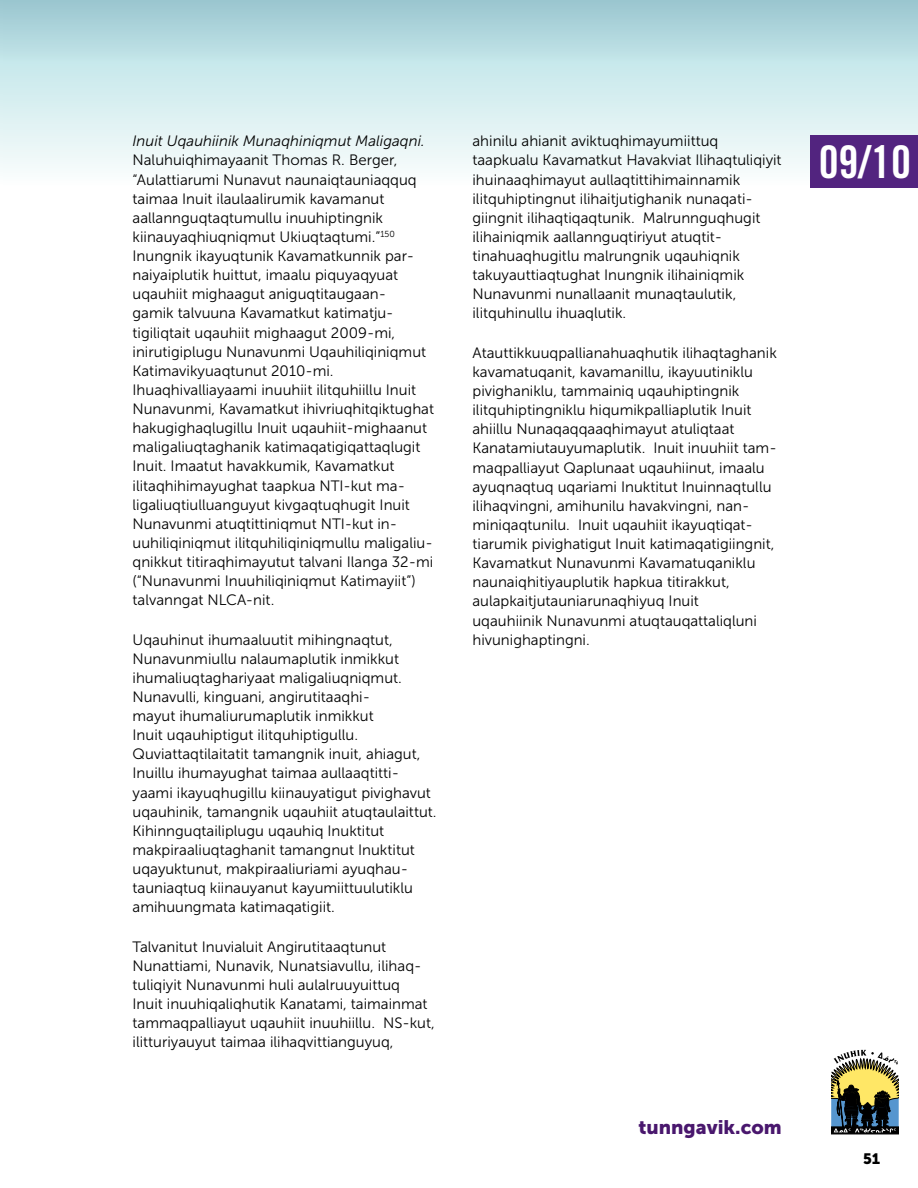
<style>
.page{position:relative;width:918px;height:1188px;background:#fff}
.page>*{position:absolute;margin:0;border:0;box-sizing:border-box;transform-origin:0 0}
.t1{font:45px "Trade Gothic LT Std Bd Cn 20";color:#fff}
.t2{font:19.5px "Museo Sans 900";color:#49176d}
.t3{font:15px/19px "Museo Sans 300";color:#000}
.t4{font:italic 15px "Museo Sans 300";color:#000}
.t5{font:15px "Museo Sans 900";color:#000}
</style>
<div class="page">
<svg style="left:831px;top:1050px;width:68px;height:84px;background:#7a7c62"></svg>
<div style="left:1px;top:0;width:917px;height:217px;background:linear-gradient(to bottom,#a3d1d8,#fff)"></div>
<svg style="left:829px;top:188px;width:75px;height:5px"></svg>
<svg style="left:0;top:0;width:2px;height:216px"></svg>
<div style="left:810px;top:135px;width:108px;height:53px;background:#52247f"></div>
<p class="t4" style="left:133px;top:133px;width:294px">Inuit Uqauhiinik Munaqhiniqmut Maligaqni.</p>
<p class="t3" style="left:133px;top:151px;width:303px">Naluhuiqhimayaanit Thomas R. Berger, “Aulattiarumi Nunavut naunaiqtauniaqquq taimaa Inuit ilaulaalirumik kavamanut aallannguqtaqtumullu inuuhiptingnik kiinauyaqhiuqniqmut Ukiuqtaqtumi.”<sup>150<br></sup>Inungnik ikayuqtunik Kavamatkunnik par&shy;naiyaiplutik huittut, imaalu piquyaqyuat uqauhiit mighaagut aniguqtitaugaan-<br>gamik talvuuna Kavamatkut katimatju&shy;tigiliqtait uqauhiit mighaagut 2009-mi, inirutigiplugu Nunavunmi Uqauhiliqiniqmut Katimavikyuaqtunut 2010-mi.<br>Ihuaqhivalliayaami inuuhiit ilitquhiillu Inuit Nunavunmi, Kavamatkut ihivriuqhitqiktughat hakugighaqlugillu Inuit uqauhiit-mighaanut maligaliuqtaghanik katimaqatigiqattaqlugit Inuit. Imaatut havakkumik, Kavamatkut ilitaqhihimayughat taapkua NTI-kut ma&shy;ligaliuqtiulluanguyut kivgaqtuqhugit Inuit Nunavunmi atuqtittiniqmut NTI-kut in&shy;uuhiliqiniqmut ilitquhiliqiniqmullu maligaliu&shy;qnikkut titiraqhimayutut talvani Ilanga 32-mi (“Nunavunmi Inuuhiliqiniqmut Katimayiit”) talvanngat NLCA-nit.</p>
<p class="t3" style="left:133px;top:630px;width:306px">Uqauhinut ihumaaluutit mihingnaqtut, Nunavunmiullu nalaumaplutik inmikkut ihumaliuqtaghariyaat maligaliuqniqmut.<br>Nunavulli, kinguani, angirutitaaqhi-<br>mayut ihumaliurumaplutik inmikkut<br>Inuit uqauhiptigut ilitquhiptigullu.<br>Quviattaqtilaitatit tamangnik inuit, ahiagut, Inuillu ihumayughat taimaa aullaaqtitti&shy;yaami ikayuqhugillu kiinauyatigut pivighavut uqauhinik, tamangnik uqauhiit atuqtaulaittut.<br>Kihinnguqtailiplugu uqauhiq Inuktitut makpiraaliuqtaghanit tamangnut Inuktitut uqayuktunut, makpiraaliuriami ayuqhau&shy;tauniaqtuq kiinauyanut kayumiittuulutiklu amihuungmata katimaqatigiit.</p>
<p class="t3" style="left:133px;top:937px;width:304px">Talvanitut Inuvialuit Angirutitaaqtunut Nunattiami, Nunavik, Nunatsiavullu, ilihaq&shy;tuliqiyit Nunavunmi huli aulalruuyuittuq<br>Inuit inuuhiqaliqhutik Kanatami, taimainmat tammaqpalliayut uqauhiit inuuhiillu. NS-kut, ilitturiyauyut taimaa ilihaqvittianguyuq,</p>
<p class="t3" style="left:473px;top:132px;width:311px">ahinilu ahianit aviktuqhimayumiittuq taapkualu Kavamatkut Havakviat Ilihaqtuliqiyit ihuinaaqhimayut aullaqtittihimainnamik ilitquhiptingnut ilihaitjutighanik nunaqati&shy;giingnit ilihaqtiqaqtunik. Malrunnguqhugit ilihainiqmik aallannguqtiriyut atuqtit&shy;tinahuaqhugitlu malrungnik uqauhiqnik takuyauttiaqtughat Inungnik ilihainiqmik Nunavunmi nunallaanit munaqtaulutik, ilitquhinullu ihuaqlutik.</p>
<p class="t3" style="left:473px;top:343px;width:306px">Atauttikkuuqpallianahuaqhutik ilihaqtaghanik kavamatuqanit, kavamanillu, ikayuutiniklu pivighaniklu, tammainiq uqauhiptingnik ilitquhiptingniklu hiqumikpalliaplutik Inuit ahiillu Nunaqaqqaaqhimayut atuliqtaat Kanatamiutauyumaplutik. Inuit inuuhiit tam&shy;maqpalliayut Qaplunaat uqauhiinut, imaalu ayuqnaqtuq uqariami Inuktitut Inuinnaqtullu ilihaqvingni, amihunilu havakvingni, nan&shy;miniqaqtunilu. Inuit uqauhiit ikayuqtiqat&shy;tiarumik pivighatigut Inuit katimaqatigiingnit, Kavamatkut Nunavunmi Kavamatuqaniklu naunaiqhitiyauplutik hapkua titirakkut, aulapkaitjutauniarunaqhiyuq Inuit<br>uqauhiinik Nunavunmi atuqtauqattaliqluni hivunighaptingni.</p>
<h2 class="t2" style="left:638px;top:1116px;width:145px">tunngavik.com</h2>
<h1 class="t1" style="left:819px;top:135px;width:94px">09/10</h1>
<p class="t5" style="left:863px;top:1150px;width:19px">51</p>
</div>
